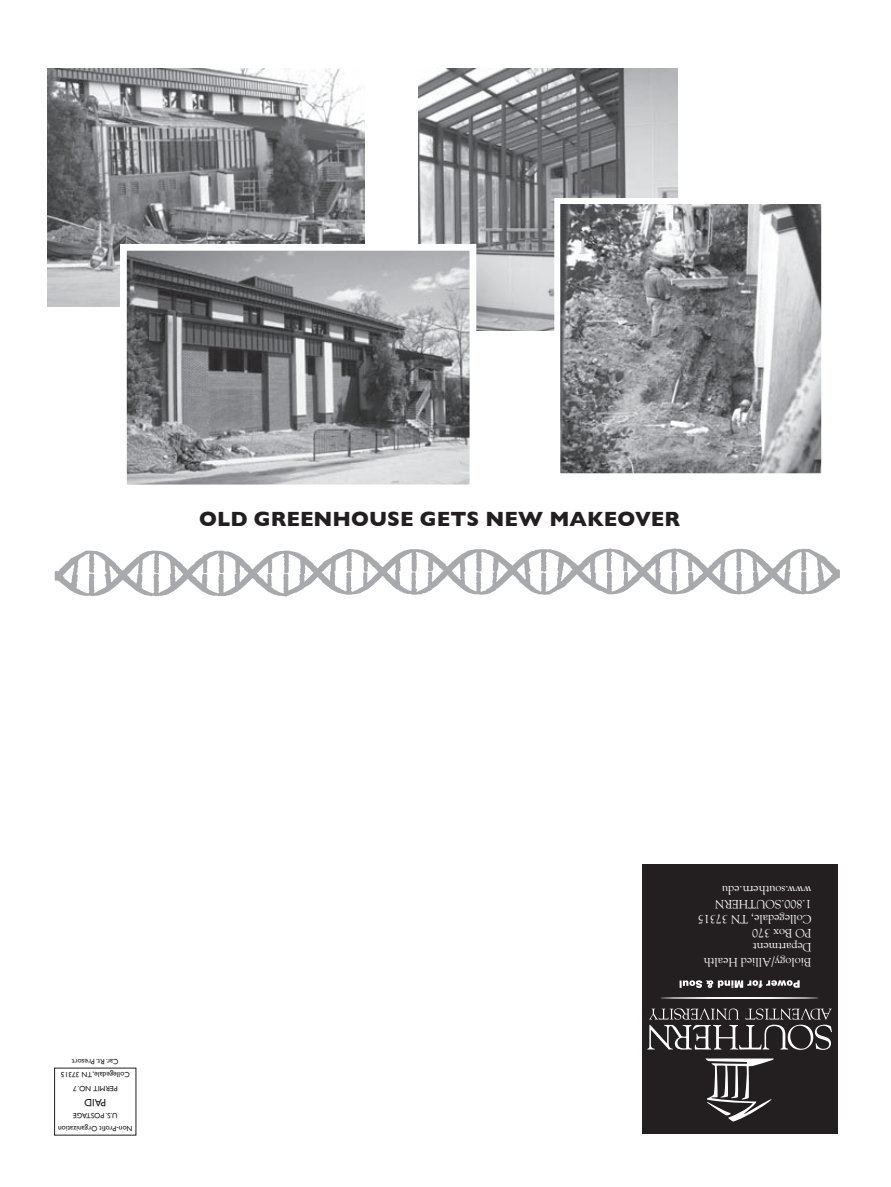
<style>
.page{position:relative;width:891px;height:1187px;background:#fff}
.page>*{position:absolute;margin:0;border:0;box-sizing:border-box;transform-origin:0 0}
.t1{font:700 21px "Gill Sans";color:#231f20}
.t2{font:12px/14.4px "Goudy";color:#fff}
.t3{font:10.5px "Gill Sans";color:#231f20}
.t4{font:7.5px/13.2px "Gill Sans";color:#231f20;text-align:center}
</style>
<div class="page">
<img style="left:54px;top:548px;width:785px;height:49px">
<div style="left:642px;top:864px;width:195px;height:270px;background:#231f20"></div>
<svg style="left:705px;top:1058px;width:68px;height:63px"></svg>
<svg style="left:647px;top:1008px;width:184px;height:42px"></svg>
<svg style="left:679px;top:980px;width:120px;height:8px"></svg>
<hr style="left:660px;top:997px;width:158px;height:2px;background:#fff;border-radius:50%">
<img style="left:47px;top:68px;width:318px;height:238px">
<img style="left:419px;top:68px;width:258px;height:263px">
<img style="left:128px;top:252px;width:340px;height:231px">
<div style="left:120px;top:244px;width:356px;height:247px;border:7px solid #fff"></div>
<img style="left:561px;top:205px;width:259px;height:267px">
<div style="left:554px;top:198px;width:273px;height:281px;border:6px solid #fff"></div>
<h1 class="t1" style="left:199px;top:507px;width:482px">OLD GREENHOUSE GETS NEW MAKEOVER</h1>
<p class="t4" style="left:130px;top:1095px;width:70px;rotate:-180deg">PERMIT NO. 7<br>Collegedale,TN 37315<br>Car. Rt. Presort</p>
<p class="t3" style="left:106px;top:1109px;width:24px;rotate:-180deg">PAID</p>
<p class="t4" style="left:133px;top:1135px;width:76px;rotate:-180deg">Non-Profit Organization<br>U.S. POSTAGE</p>
<p class="t2" style="left:811px;top:969px;width:115px;rotate:-180deg">Biology/Allied Health<br>Department<br>PO Box 370<br>Collegedale, TN 37315<br>1.800.SOUTHERN www.southern.edu</p>
</div>
